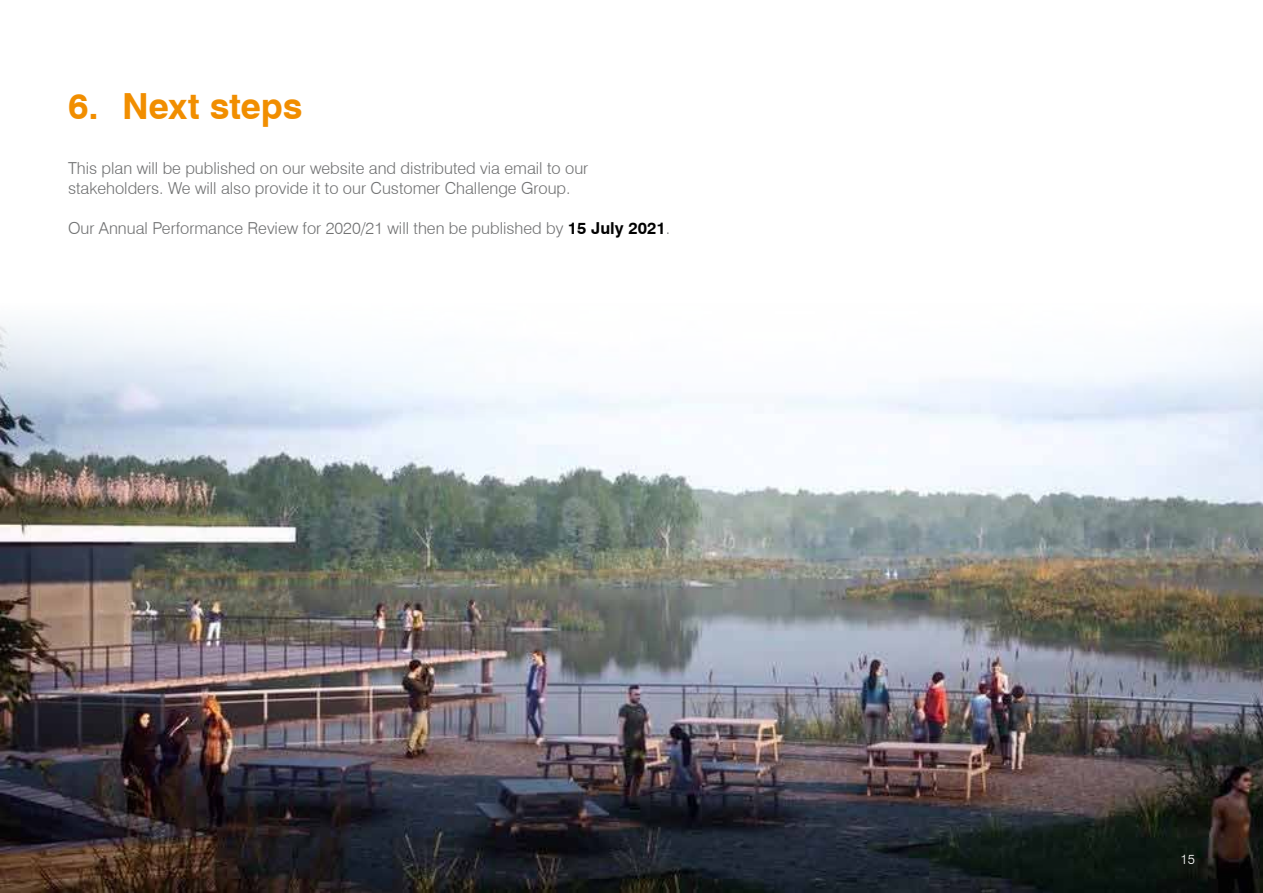
<style>
.page{position:relative;width:1263px;height:893px;background:#fff}
.page>*{position:absolute;margin:0;border:0;box-sizing:border-box;transform-origin:0 0}
.t1{font:700 36px "Swiss 721 BT";letter-spacing:-.005em;color:#f18e00}
.t2{font:300 16.5px/19.8px "Swiss 721 BT";color:#707172}
.t3{font:300 13.5px "Swiss 721 BT";color:#fff}
.s1{font-weight:700;color:#000}
</style>
<div class="page">
<img style="left:0;top:321px;width:1263px;height:572px">
<h1 class="t1" style="left:68px;top:84px;width:236px">6. Next steps</h1>
<p class="t2" style="left:68px;top:158px;width:522px">This plan will be published on our website and distributed via email to our stakeholders. We will also provide it to our Customer Challenge Group.</p>
<p class="t2" style="left:68px;top:218px;width:604px">Our Annual Performance Review for 2020/21 will then be published by <span class="s1">15 July 2021</span>.</p>
<p class="t3" style="left:1180px;top:851px;width:16px">15</p>
</div>
